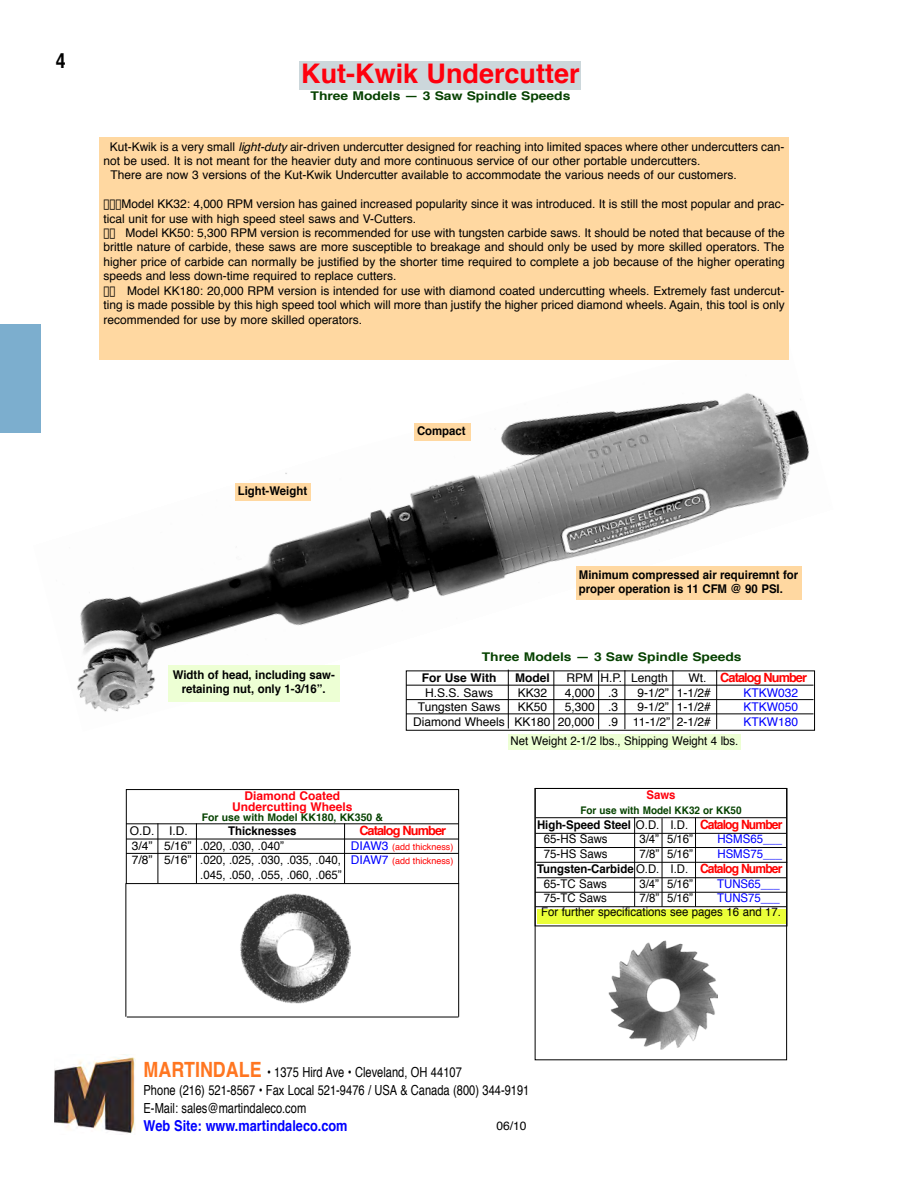
<style>
.page{position:relative;width:918px;height:1187px;background:#fff}
.page>*{position:absolute;margin:0;border:0;box-sizing:border-box;transform-origin:0 0}
.t1{font:700 27px "Helvetica";color:#ff000d}
.t2{font:700 21px "Helvetica";color:#000;scale:.85 1}
.t3{font:700 15px "Helvetica";color:#00f;scale:.85 1}
.t4{font:13.8px/18px "Helvetica";color:#000;scale:.8 1}
.t5{font:700 12.75px "Helvetica";letter-spacing:-.07em;color:#f00}
.t6{font:12px/14.4px "Helvetica";color:#000}
.t7{font:12px/14.7px "Helvetica";color:#000;scale:.95 1}
.t8{font:700 12px/14.4px "Helvetica";color:#000;scale:.95 1}
.t9{font:700 12px "Helvetica";color:#064200;scale:1.16 1}
.t10{font:12px "Helvetica";color:#00f;scale:.95 1}
.t11{font:700 12px/10.5px "Helvetica";color:#ff000d;text-align:center}
.t12{font:12px "Helvetica";color:#00f}
.t13{font:700 12px "Helvetica";color:#000}
.t14{font:700 12px "Helvetica";color:#ff000d;scale:.95 1}
.t15{font:700 10.5px "Helvetica";color:#064200}
.t16{font:700 10.5px "Helvetica";color:#064200;scale:.95 1}
.t17{font:9px "Helvetica";color:#f00}
.s1{font-style:italic}
.s2{font-weight:400;font-size:12px;color:#000}
.s3{font-size:12px;color:#00f}
.s4{color:#00f}
.s5{font-size:9px;color:#f00}
.s6{font-weight:700}
.s7{font-weight:700;font-size:12.75px;color:#f00}
.s8{font-weight:400}
.s9{font-size:12.75px;color:#f00}
.s10{font-weight:700;font-size:21px;color:#ff7621}
</style>
<div class="page">
<div style="left:537px;top:909px;width:249px;height:14px;background:#ebff38"></div>
<div style="left:535px;top:788px;width:252px;height:138px;border:1px solid #000"></div>
<img style="left:30px;top:359px;width:786px;height:372px">
<img style="left:54px;top:1054px;width:81px;height:80px">
<div style="left:0;top:324px;width:41px;height:108px;background:#7caece"></div>
<div style="left:126px;top:789px;width:333px;height:95px;border:1px solid #000"></div>
<div style="left:300px;top:61px;width:281px;height:29px;background:#ccd7db"></div>
<div style="left:471px;top:651px;width:281px;height:13px;background:#fff"></div>
<div style="left:235px;top:483px;width:75px;height:18px;background:#ffd8a1"></div>
<div style="left:414px;top:423px;width:56px;height:18px;background:#ffd8a1"></div>
<div style="left:576px;top:566px;width:225px;height:34px;background:#ffd8a1"></div>
<div style="left:168px;top:665px;width:171px;height:36px;background:#edffd4"></div>
<svg style="left:405px;top:669px;width:409px;height:61px"></svg>
<svg style="left:534px;top:817px;width:254px;height:90px"></svg>
<img style="left:608px;top:940px;width:109px;height:109px">
<div style="left:99px;top:137px;width:690px;height:222px;background:#ffd8a1"></div>
<div style="left:508px;top:734px;width:233px;height:15px;background:#edffd4"></div>
<svg style="left:125px;top:823px;width:334px;height:194px"></svg>
<h2 class="t2" style="left:56px;top:51px;width:13px">4</h2>
<h1 class="t1" style="left:301px;top:62px;width:280px">Kut-Kwik Undercutter</h1>
<p class="t9" style="left:311px;top:91px;width:226px">Three Models — 3 Saw Spindle Speeds</p>
<p class="t6" style="left:110px;top:140px;width:676px">Kut-Kwik is a very small <span class="s1">light-duty</span> air-driven undercutter designed for reaching into limited spaces where other undercutters can-</p>
<p class="t6" style="left:103px;top:155px;width:599px">not be used. It is not meant for the heavier duty and more continuous service of our other portable undercutters.</p>
<p class="t6" style="left:111px;top:169px;width:628px">There are now 3 versions of the Kut-Kwik Undercutter available to accommodate the various needs of our customers.</p>
<p class="t6" style="left:103px;top:198px;width:682px;text-indent:18px">Model KK32: 4,000 RPM version has gained increased popularity since it was introduced. It is still the most popular and prac&shy;tical unit for use with high speed steel saws and V-Cutters.</p>
<p class="t6" style="left:103px;top:227px;width:683px;text-align:justify;text-indent:22px">Model KK50: 5,300 RPM version is recommended for use with tungsten carbide saws. It should be noted that because of the brittle nature of carbide, these saws are more susceptible to breakage and should only be used by more skilled operators. The higher price of carbide can normally be justified by the shorter time required to complete a job because of the higher operating speeds and less down-time required to replace cutters.</p>
<p class="t6" style="left:103px;top:284px;width:683px;text-align:justify;text-indent:24px">Model KK180: 20,000 RPM version is intended for use with diamond coated undercutting wheels. Extremely fast undercut&shy;ting is made possible by this high speed tool which will more than justify the higher priced diamond wheels. Again, this tool is only recommended for use by more skilled operators.</p>
<p class="t8" style="left:238px;top:484px;width:75px">Light-Weight</p>
<p class="t8" style="left:417px;top:425px;width:53px">Compact</p>
<p class="t8" style="left:579px;top:568px;width:232px">Minimum compressed air requiremnt for proper operation is 11 CFM @ 90 PSI.</p>
<p class="t9" style="left:482px;top:652px;width:226px">Three Models — 3 Saw Spindle Speeds</p>
<p class="t8" style="left:173px;top:668px;width:172px;text-align:center">Width of head, including saw&shy;retaining nut, only 1-3/16”.</p>
<p class="t13" style="left:422px;top:673px;width:76px">For Use With</p>
<p class="t13" style="left:515px;top:673px;width:36px">Model</p>
<p class="t6" style="left:566px;top:672px;width:103px">RPM H.P. Length</p>
<p class="t5" style="left:689px;top:672px;width:120px"><span class="s2">Wt.</span> Catalog Number</p>
<p class="t6" style="left:425px;top:686px;width:69px">H.S.S. Saws</p>
<p class="t6" style="left:518px;top:686px;width:31px">KK32</p>
<p class="t6" style="left:565px;top:686px;width:55px">4,000 .3</p>
<p class="t6" style="left:638px;top:686px;width:75px">9-1/2” 1-1/2#</p>
<p class="t12" style="left:744px;top:688px;width:56px">KTKW032</p>
<p class="t6" style="left:418px;top:701px;width:84px">Tungsten Saws</p>
<p class="t6" style="left:518px;top:701px;width:31px">KK50</p>
<p class="t6" style="left:565px;top:701px;width:55px">5,300 .3</p>
<p class="t6" style="left:638px;top:701px;width:75px">9-1/2” 1-1/2#</p>
<p class="t12" style="left:744px;top:702px;width:56px">KTKW050</p>
<p class="t6" style="left:413px;top:715px;width:299px">Diamond Wheels KK180 20,000 .9 11-1/2” 2-1/2#</p>
<p class="t12" style="left:744px;top:716px;width:56px">KTKW180</p>
<p class="t11" style="left:232px;top:792px;width:122px">Diamond Coated<br>Undercutting Wheels</p>
<p class="t15" style="left:202px;top:812px;width:183px">For use with Model KK180, KK350 &amp;</p>
<p class="t6" style="left:130px;top:824px;width:60px">O.D. I.D.</p>
<p class="t8" style="left:228px;top:824px;width:74px">Thicknesses</p>
<p class="t5" style="left:359px;top:825px;width:88px">Catalog Number</p>
<p class="t6" style="left:132px;top:839px;width:153px">3/4” 5/16” .020, .030, .040”</p>
<p class="t17" style="left:351px;top:843px;width:104px"><span class="s3">DIAW3</span> (add thickness)</p>
<p class="t6" style="left:200px;top:853px;width:255px;text-indent:-68px">7/8” 5/16” .020, .025, .030, .035, .040, <span class="s4">DIAW7</span> <span class="s5">(add thickness) </span>.045, .050, .055, .060, .065”</p>
<p class="t7" style="left:510px;top:734px;width:242px">Net Weight 2-1/2 lbs., Shipping Weight 4 lbs.</p>
<p class="t14" style="left:646px;top:790px;width:32px">Saws</p>
<p class="t16" style="left:580px;top:805px;width:171px">For use with Model KK32 or KK50</p>
<p class="t7" style="left:544px;top:818px;width:253px;text-indent:-7px"><span class="s6">High-Speed Steel</span> O.D. I.D. <span class="s7">Catalog Number<br></span>65-HS Saws</p>
<p class="t7" style="left:639px;top:833px;width:58px">3/4” 5/16”</p>
<p class="t10" style="left:717px;top:834px;width:70px">HSMS65___</p>
<p class="t7" style="left:544px;top:847px;width:69px">75-HS Saws</p>
<p class="t7" style="left:640px;top:847px;width:58px">7/8” 5/16”</p>
<p class="t10" style="left:717px;top:848px;width:70px">HSMS75___</p>
<p class="t8" style="left:537px;top:862px;width:260px">Tungsten-Carbide <span class="s8">O.D. I.D.</span> <span class="s9">Catalog Number</span></p>
<p class="t7" style="left:544px;top:877px;width:68px">65-TC Saws</p>
<p class="t7" style="left:639px;top:877px;width:58px">3/4” 5/16”</p>
<p class="t10" style="left:717px;top:878px;width:68px">TUNS65___</p>
<p class="t7" style="left:544px;top:891px;width:68px">75-TC Saws</p>
<p class="t7" style="left:640px;top:891px;width:58px">7/8” 5/16”</p>
<p class="t10" style="left:717px;top:892px;width:68px">TUNS75___</p>
<p class="t7" style="left:541px;top:905px;width:254px">For further specifications see pages 16 and 17.</p>
<p class="t4" style="left:144px;top:1064px;width:484px"><span class="s10">MARTINDALE</span> • 1375 Hird Ave • Cleveland, OH 44107<br>Phone (216) 521-8567 • Fax Local 521-9476 / USA &amp; Canada (800) 344-9191<br>E-Mail: sales@martindaleco.com</p>
<p class="t3" style="left:144px;top:1119px;width:242px">Web Site: www.martindaleco.com</p>
<p class="t6" style="left:497px;top:1119px;width:32px">06/10</p>
</div>
